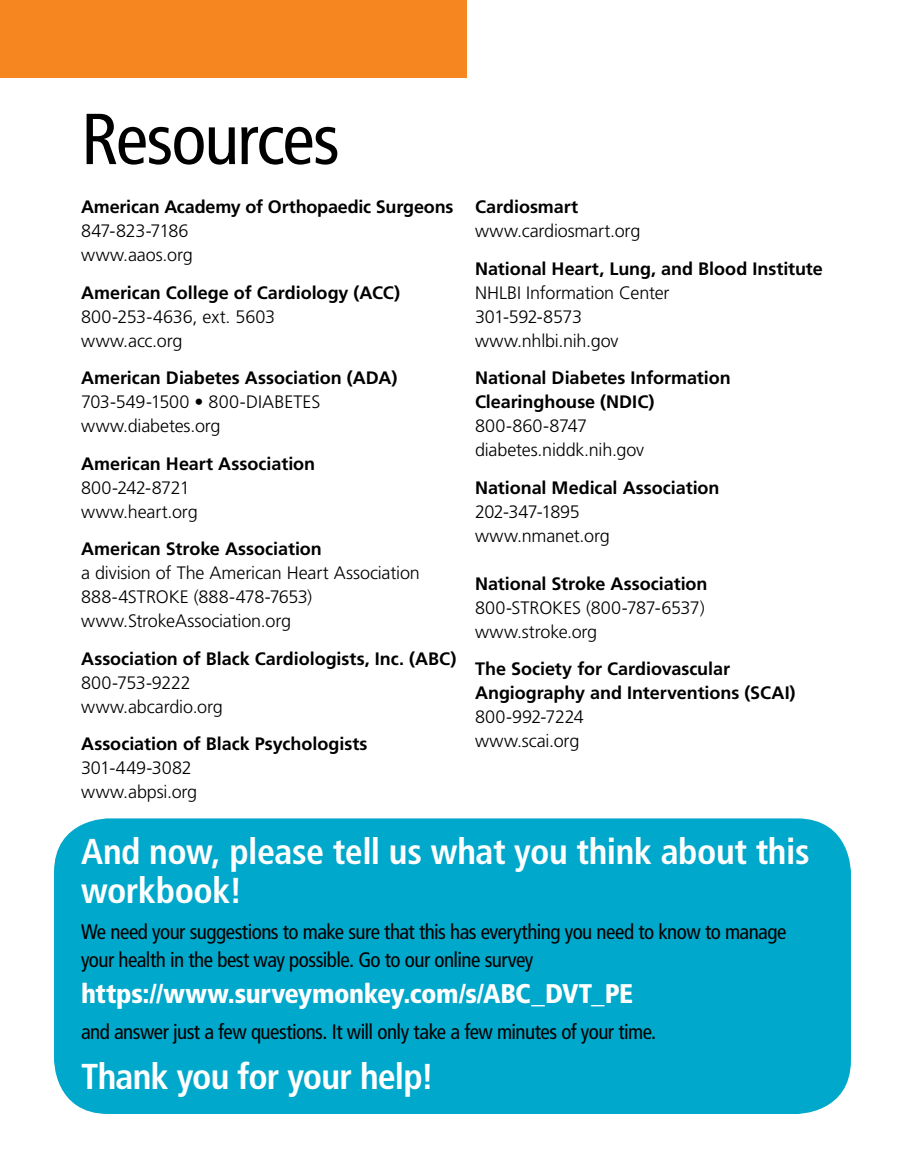
<style>
.page{position:relative;width:905px;height:1168px;background:#fff}
.page>*{position:absolute;margin:0;border:0;box-sizing:border-box;transform-origin:0 0}
.t1{font:condensed 72px "Frutiger";letter-spacing:-.025em;color:#000}
.t2{font:700 condensed 36px/39px "Frutiger";letter-spacing:-.015em;color:#fff}
.t3{font:900 condensed 27px "Frutiger";letter-spacing:-.015em;color:#fff}
.t4{font:condensed 21px/28.5px "Frutiger";letter-spacing:-.025em;color:#000}
.t5{font:300 18px/24px "Frutiger LT Std";letter-spacing:-.01em;color:#000}
.t6{font:700 18px/24px "Frutiger";letter-spacing:-.005em;color:#000}
</style>
<div class="page">
<div style="left:54px;top:818px;width:796px;height:296px;background:#00a8cb;border-radius:54px"></div>
<div style="left:0;top:0;width:466px;height:77px;background:#f6861f"></div>
<h1 class="t1" style="left:81px;top:97px;width:260px">Resources</h1>
<p class="t6" style="left:81px;top:195px;width:374px">American Academy of Orthopaedic Surgeons</p>
<p class="t5" style="left:81px;top:219px;width:113px">847-823-7186 www.aaos.org</p>
<p class="t6" style="left:81px;top:280px;width:320px">American College of Cardiology (ACC)</p>
<p class="t5" style="left:81px;top:305px;width:195px">800-253-4636, ext. 5603 www.acc.org</p>
<p class="t6" style="left:81px;top:366px;width:318px">American Diabetes Association (ADA)</p>
<p class="t5" style="left:81px;top:390px;width:241px">703-549-1500 • 800-DIABETES www.diabetes.org</p>
<p class="t6" style="left:81px;top:451px;width:236px">American Heart Association</p>
<p class="t5" style="left:81px;top:476px;width:118px">800-242-8721 www.heart.org</p>
<p class="t6" style="left:81px;top:537px;width:242px">American Stroke Association</p>
<p class="t5" style="left:81px;top:561px;width:340px">a division of The American Heart Association<br>888-4STROKE (888-478-7653) www.StrokeAssociation.org</p>
<p class="t6" style="left:81px;top:646px;width:377px">Association of Black Cardiologists, Inc. (ABC)</p>
<p class="t5" style="left:81px;top:671px;width:143px">800-753-9222 www.abcardio.org</p>
<p class="t6" style="left:81px;top:732px;width:288px">Association of Black Psychologists</p>
<p class="t5" style="left:81px;top:756px;width:118px">301-449-3082 www.abpsi.org</p>
<p class="t6" style="left:475px;top:195px;width:105px">Cardiosmart</p>
<p class="t5" style="left:475px;top:219px;width:167px">www.cardiosmart.org</p>
<p class="t6" style="left:475px;top:256px;width:349px">National Heart, Lung, and Blood Institute</p>
<p class="t5" style="left:475px;top:281px;width:196px">NHLBI Information Center<br>301-592-8573 www.nhlbi.nih.gov</p>
<p class="t6" style="left:475px;top:366px;width:257px">National Diabetes Information<br>Clearinghouse (NDIC)</p>
<p class="t5" style="left:475px;top:414px;width:171px">800-860-8747 diabetes.niddk.nih.gov</p>
<p class="t6" style="left:475px;top:475px;width:246px">National Medical Association</p>
<p class="t5" style="left:475px;top:499px;width:136px">202-347-1895 www.nmanet.org</p>
<p class="t6" style="left:475px;top:571px;width:234px">National Stroke Association</p>
<p class="t5" style="left:475px;top:595px;width:231px">800-STROKES (800-787-6537) www.stroke.org</p>
<p class="t6" style="left:475px;top:656px;width:322px">The Society for Cardiovascular<br>Angiography and Interventions (SCAI)</p>
<p class="t5" style="left:475px;top:705px;width:110px">800-992-7224 www.scai.org</p>
<h2 class="t2" style="left:81px;top:832px;width:730px">And now, please tell us what you think about this workbook!</h2>
<p class="t4" style="left:81px;top:917px;width:706px">We need your suggestions to make sure that this has everything you need to know to manage your health in the best way possible. Go to our online survey</p>
<h3 class="t3" style="left:81px;top:977px;width:553px">https://www.surveymonkey.com/s/ABC_DVT_PE</h3>
<p class="t4" style="left:81px;top:1018px;width:573px">and answer just a few questions. It will only take a few minutes of your time.</p>
<h2 class="t2" style="left:81px;top:1056px;width:354px">Thank you for your help!</h2>
</div>
